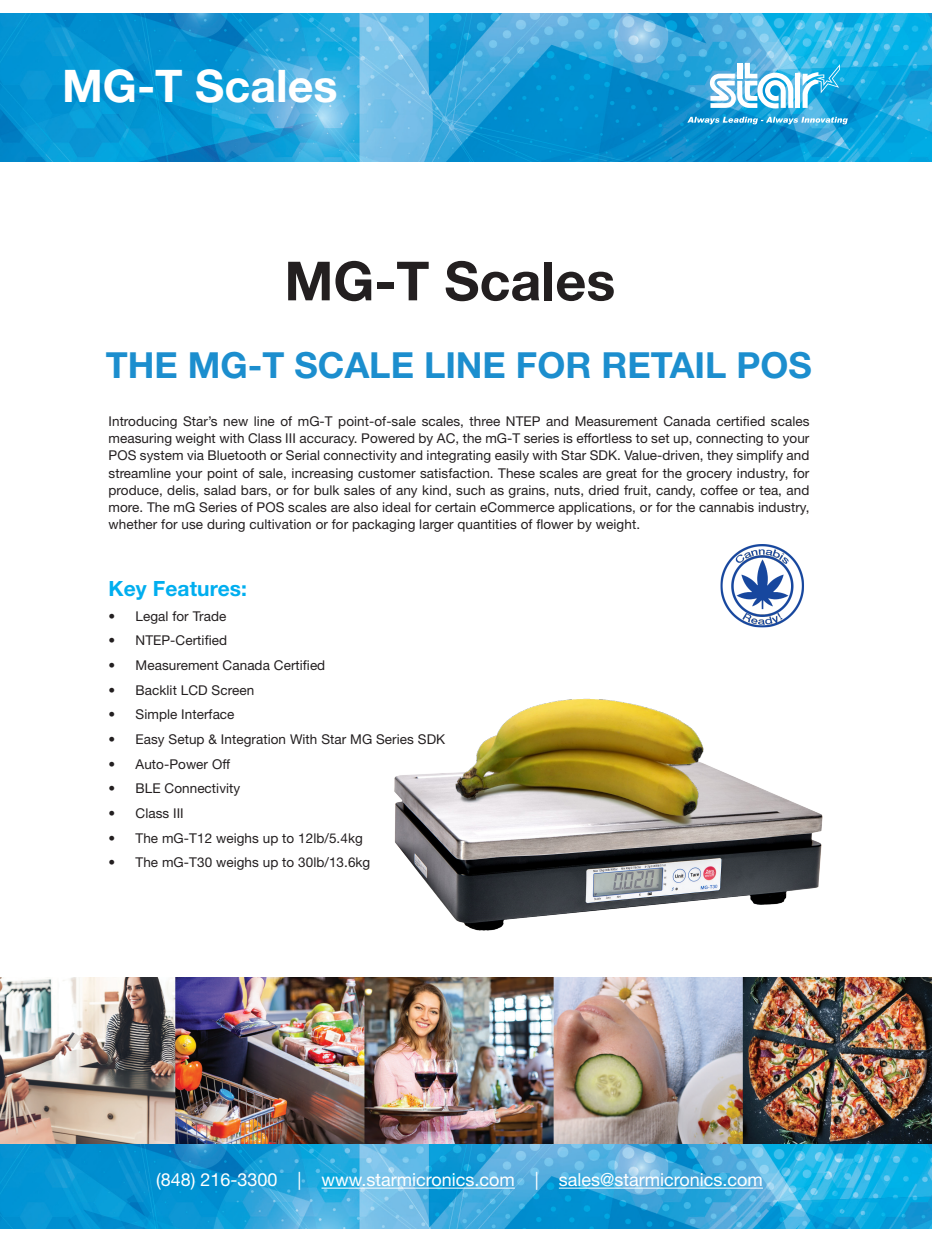
<style>
.page{position:relative;width:945px;height:1242px;background:#fff}
.page>*{position:absolute;margin:0;border:0;box-sizing:border-box;transform-origin:0 0}
.t1{font:700 54px "Helvetica Neue LT Std";color:#231f20}
.t2{font:700 45px "Helvetica Neue LT Std";color:#fff}
.t3{font:700 36px "Helvetica Neue LT Std";color:#1c8ece}
.t4{font:700 21px "Helvetica Neue LT Std";letter-spacing:.005em;color:#00aeef}
.t5{font:18px "Helvetica Neue LT Std";color:#fff}
.t6{font:13.5px/17.2px "Helvetica Neue LT Std";letter-spacing:.005em;color:#231f20;text-align:justify}
</style>
<div class="page">
<img style="left:0;top:977px;width:931px;height:251px">
<img style="left:0;top:14px;width:931px;height:148px">
<hr style="left:322px;top:1188px;width:193px;height:1px;background:#fff">
<hr style="left:559px;top:1188px;width:204px;height:1px;background:#fff">
<svg style="left:687px;top:117px;width:161px;height:7px"></svg>
<svg style="left:803px;top:64px;width:37px;height:44px;background:#44b8e5"></svg>
<div style="left:795px;top:74px;width:5px;height:34px;background:#fff"></div>
<svg style="left:710px;top:63px;width:83px;height:45px"></svg>
<img style="left:720px;top:544px;width:84px;height:84px">
<img style="left:394px;top:766px;width:429px;height:165px">
<img style="left:433px;top:698px;width:276px;height:134px">
<p class="t2" style="left:62px;top:58px;width:277px">MG-T Scales</p>
<p class="t1" style="left:284px;top:248px;width:332px">MG-T Scales</p>
<p class="t3" style="left:106px;top:343px;width:708px">THE MG-T SCALE LINE FOR RETAIL POS</p>
<p class="t6" style="left:109px;top:412px;width:703px">Introducing Star’s new line of mG-T point-of-sale scales, three NTEP and Measurement Canada certified scales measuring weight with Class III accuracy. Powered by AC, the mG-T series is effortless to set up, connecting to your POS system via Bluetooth or Serial connectivity and integrating easily with Star SDK. Value-driven, they simplify and streamline your point of sale, increasing customer satisfaction. These scales are great for the grocery industry, for produce, delis, salad bars, or for bulk sales of any kind, such as grains, nuts, dried fruit, candy, coffee or tea, and more. The mG Series of POS scales are also ideal for certain eCommerce applications, or for the cannabis industry, whether for use during cultivation or for packaging larger quantities of flower by weight.</p>
<p class="t4" style="left:109px;top:576px;width:140px">Key Features:</p>
<p class="t6" style="left:109px;top:607px;width:119px">• Legal for Trade</p>
<p class="t6" style="left:109px;top:632px;width:120px">• NTEP-Certified</p>
<p class="t6" style="left:109px;top:656px;width:218px">• Measurement Canada Certified</p>
<p class="t6" style="left:109px;top:681px;width:147px">• Backlit LCD Screen</p>
<p class="t6" style="left:109px;top:706px;width:128px">• Simple Interface</p>
<p class="t6" style="left:109px;top:730px;width:338px">• Easy Setup &amp; Integration With Star MG Series SDK</p>
<p class="t6" style="left:109px;top:755px;width:123px">• Auto-Power Off</p>
<p class="t6" style="left:109px;top:780px;width:133px">• BLE Connectivity</p>
<p class="t6" style="left:109px;top:804px;width:77px">• Class III</p>
<p class="t6" style="left:109px;top:829px;width:256px">• The mG-T12 weighs up to 12lb/5.4kg</p>
<p class="t6" style="left:109px;top:854px;width:263px">• The mG-T30 weighs up to 30lb/13.6kg</p>
<p class="t5" style="left:156px;top:1169px;width:608px">(848) 216-3300 | www.starmicronics.com | sales@starmicronics.com</p>
</div>
